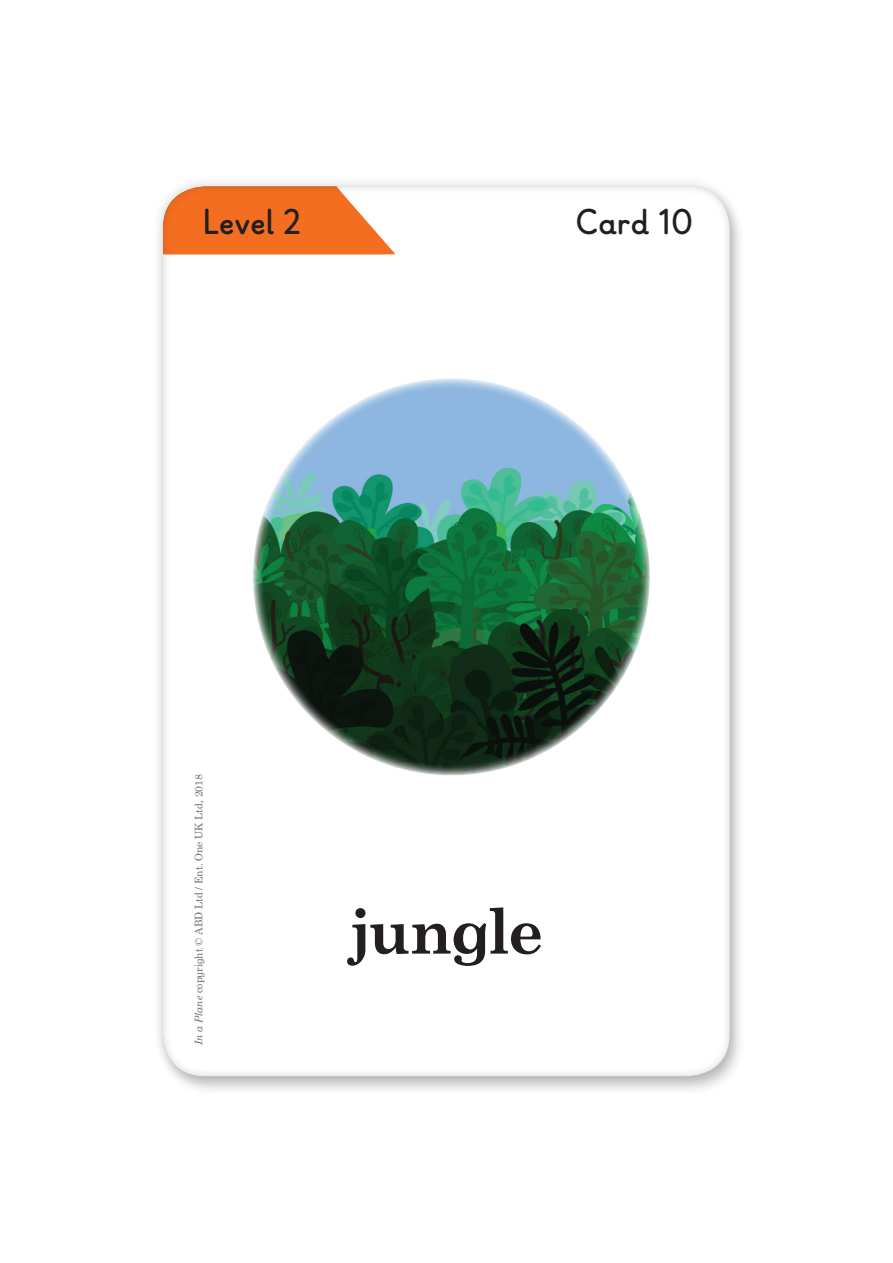
<style>
.page{position:relative;width:893px;height:1263px;background:#fff}
.page>*{position:absolute;margin:0;border:0;box-sizing:border-box;transform-origin:0 0}
.MAIN_TYPE{font:700 63px "Century Schlbk Penguin Inf";letter-spacing:.005em;color:#231f20}
.t1{font:700 36px "Ladybird Learning";color:#231f20}
.t2{font:10.5px "Century Schlbk Penguin Inf";color:#6c6d70}
.s1{font-style:italic}
</style>
<div class="page">
<div style="left:0;top:0;width:893px;height:1263px;background:#231f20;opacity:.25"></div>
<h2 class="t1" style="left:203px;top:202px;width:100px">Level 2</h2>
<h2 class="t1" style="left:576px;top:202px;width:119px">Card 10</h2>
<p class="t2" style="left:192px;top:1045px;width:272px;rotate:-90deg"><span class="s1">In a Plane</span> copyright © ABD Ltd / Ent. One UK Ltd, 2018</p>
<p class="MAIN_TYPE" style="left:350px;top:893px;width:194px">jungle</p>
</div>
